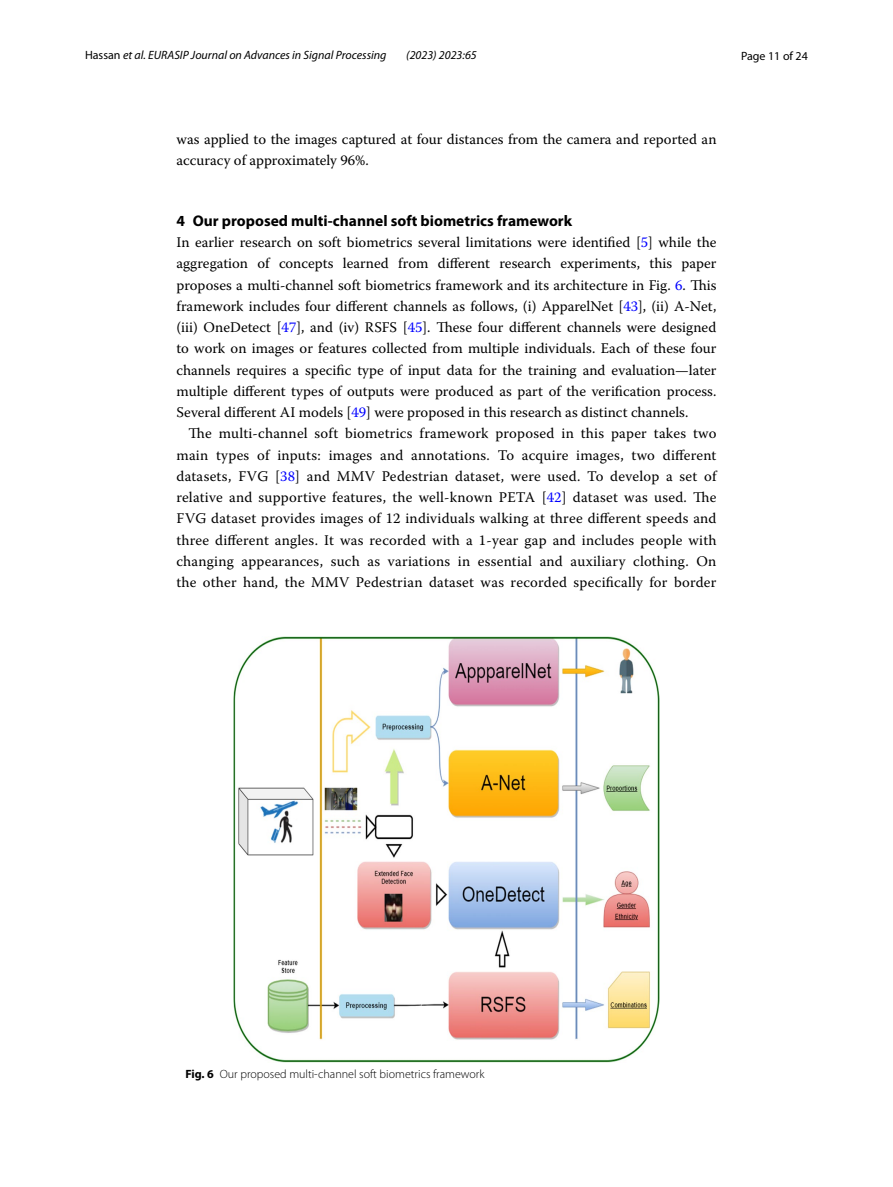
<style>
.page{position:relative;width:893px;height:1187px;background:#fff}
.page>*{position:absolute;margin:0;border:0;box-sizing:border-box;transform-origin:0 0}
.t1{font:700 15.45px "Myriad Pro";color:#000}
.t2{font:14.7px/21.3px "Warnock Pro";color:#000;text-align:justify}
.t3{font:italic 12px "Myriad Pro";color:#000}
.t4{font:300 12px "Myriad Pro";color:#000}
.t5{font:12px "Myriad Pro";color:#000}
.s1{font-style:normal}
.s2{color:#00f}
.s3{font-weight:700}
</style>
<div class="page">
<img style="left:234px;top:637px;width:425px;height:425px">
<p class="t3" style="left:85px;top:48px;width:303px"><span class="s1">Hassan</span> et al. EURASIP Journal on Advances in Signal Processing</p>
<p class="t3" style="left:406px;top:48px;width:72px">(2023) 2023:65</p>
<p class="t5" style="left:741px;top:48px;width:68px">Page 11 of 24</p>
<p class="t2" style="left:176px;top:128px;width:542px">was applied to the images captured at four distances from the camera and reported an accuracy of approximately 96%.</p>
<p class="t1" style="left:176px;top:211px;width:397px">4 Our proposed multi‑channel soft biometrics framework</p>
<p class="t2" style="left:176px;top:231px;width:542px">In earlier research on soft biometrics several limitations were identified [<span class="s2">5</span>] while the aggregation of concepts learned from different research experiments, this paper proposes a multi-channel soft biometrics framework and its architecture in Fig. <span class="s2">6</span>. This framework includes four different channels as follows, (i) ApparelNet [<span class="s2">43</span>], (ii) A-Net, (iii) OneDetect [<span class="s2">47</span>], and (iv) RSFS [<span class="s2">45</span>]. These four different channels were designed to work on images or features collected from multiple individuals. Each of these four channels requires a specific type of input data for the training and evaluation—later multiple different types of outputs were produced as part of the verification process.<br>Several different AI models [<span class="s2">49</span>] were proposed in this research as distinct channels.</p>
<p class="t2" style="left:176px;top:422px;width:542px;text-indent:12px">The multi-channel soft biometrics framework proposed in this paper takes two main types of inputs: images and annotations. To acquire images, two different datasets, FVG [<span class="s2">38</span>] and MMV Pedestrian dataset, were used. To develop a set of relative and supportive features, the well-known PETA [<span class="s2">42</span>] dataset was used. The FVG dataset provides images of 12 individuals walking at three different speeds and three different angles. It was recorded with a 1-year gap and includes people with changing appearances, such as variations in essential and auxiliary clothing. On the other hand, the MMV Pedestrian dataset was recorded specifically for border</p>
<p class="t4" style="left:185px;top:1066px;width:301px"><span class="s3">Fig. 6</span> Our proposed multi-channel soft biometrics framework</p>
</div>
